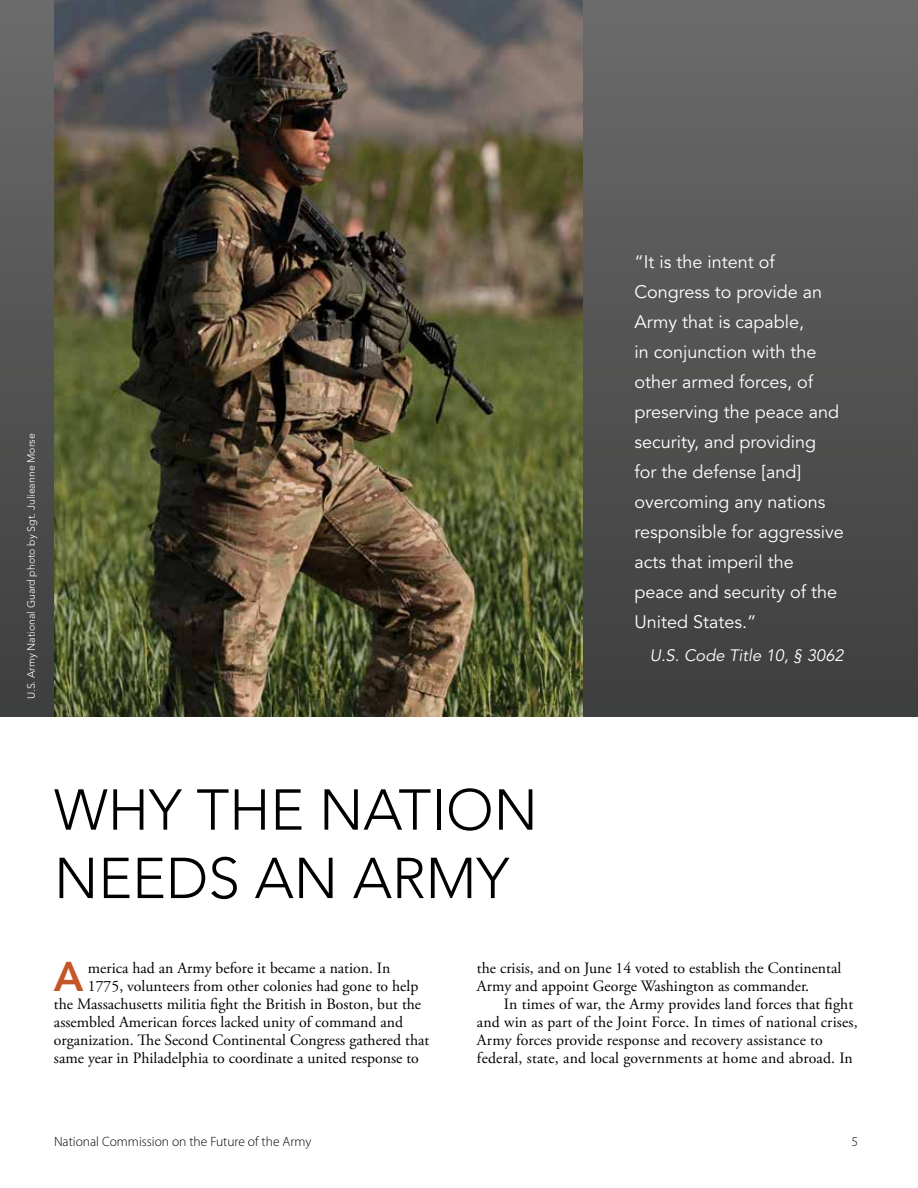
<style>
.page{position:relative;width:918px;height:1188px;background:#fff}
.page>*{position:absolute;margin:0;border:0;box-sizing:border-box;transform-origin:0 0}
.t1{font:300 57px/68.4px "Avenir";color:#000}
.t2{font:800 41.1px "Avenir";color:#c45628}
.t3{font:18px/30px "Avenir";color:#fff}
.t4{font:italic 16.5px "Avenir";color:#fff}
.t5{font:15.75px "Adobe Garamond Pro";color:#000}
.t6{font:300 13.5px "Myriad Pro";color:#000}
.t7{font:300 10.5px "Avenir";color:#fff}
</style>
<div class="page">
<div style="left:0;top:0;width:918px;height:717px;background:linear-gradient(to bottom,#6c6b6b,#3d3d3d)"></div>
<img style="left:54px;top:0;width:529px;height:717px">
<p class="t7" style="left:25px;top:699px;width:267px;rotate:-90deg">U.S. Army National Guard photo by Sgt. Julieanne Morse</p>
<p class="t3" style="left:634px;top:247px;width:211px">“It is the intent of<br>Congress to provide an<br>Army that is capable,<br>in conjunction with the other armed forces, of preserving the peace and security, and providing<br>for the defense [and] overcoming any nations responsible for aggressive acts that imperil the peace and security of the<br>United States.”</p>
<p class="t4" style="left:650px;top:646px;width:195px">U.S. Code Title 10, § 3062</p>
<p class="t1" style="left:54px;top:776px;width:485px">WHY THE NATION<br>NEEDS AN ARMY</p>
<p class="t2" style="left:54px;top:952px;width:31px">A</p>
<p class="t5" style="left:88px;top:958px;width:304px">merica had an Army before it became a nation. In</p>
<p class="t5" style="left:88px;top:976px;width:332px">1775, volunteers from other colonies had gone to help</p>
<p class="t5" style="left:54px;top:994px;width:369px">the Massachusetts militia fight the British in Boston, but the</p>
<p class="t5" style="left:54px;top:1012px;width:351px">assembled American forces lacked unity of command and</p>
<p class="t5" style="left:54px;top:1030px;width:377px">organization. The Second Continental Congress gathered that</p>
<p class="t5" style="left:54px;top:1048px;width:366px">same year in Philadelphia to coordinate a united response to</p>
<p class="t5" style="left:477px;top:958px;width:366px">the crisis, and on June 14 voted to establish the Continental</p>
<p class="t5" style="left:477px;top:976px;width:334px">Army and appoint George Washington as commander.</p>
<p class="t5" style="left:504px;top:994px;width:351px">In times of war, the Army provides land forces that fight</p>
<p class="t5" style="left:477px;top:1012px;width:382px">and win as part of the Joint Force. In times of national crises,</p>
<p class="t5" style="left:477px;top:1030px;width:347px">Army forces provide response and recovery assistance to</p>
<p class="t5" style="left:477px;top:1048px;width:377px">federal, state, and local governments at home and abroad. In</p>
<p class="t6" style="left:54px;top:1134px;width:259px">National Commission on the Future of the Army</p>
<p class="t6" style="left:851px;top:1134px;width:8px">5</p>
</div>
